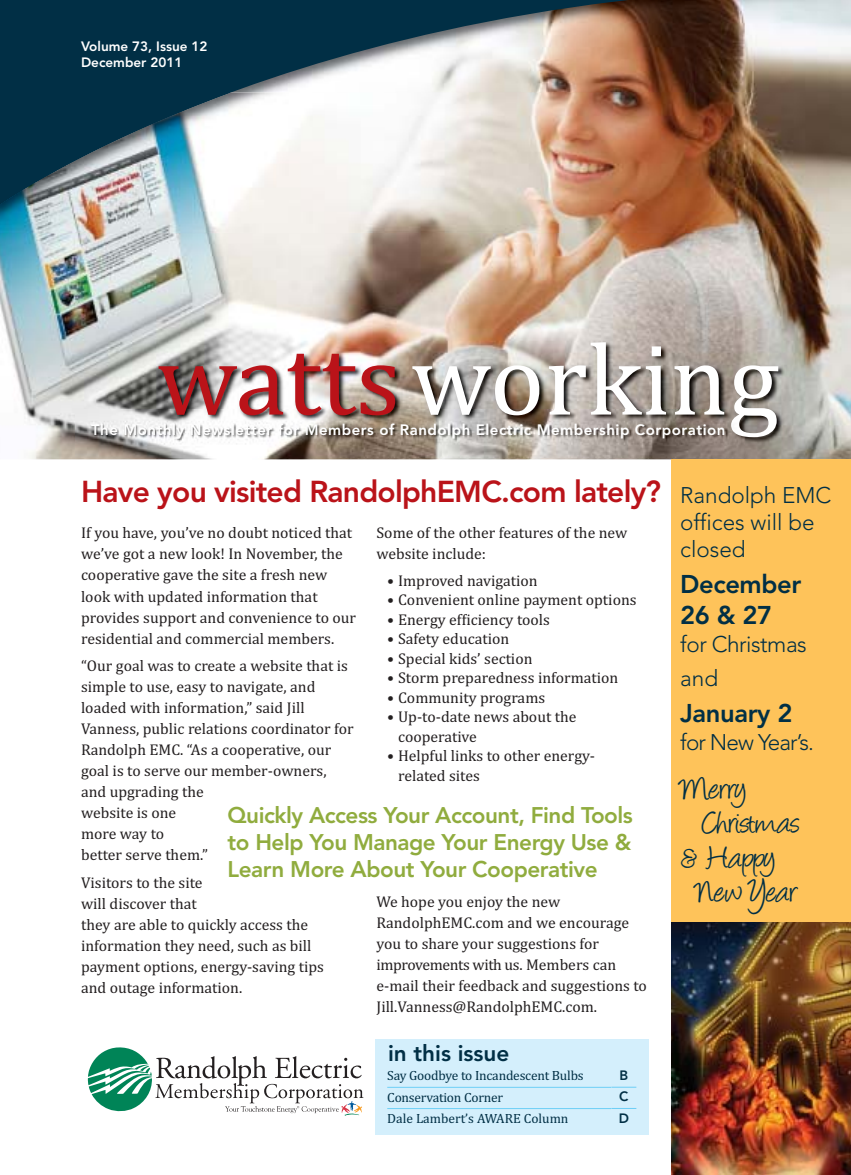
<style>
.page{position:relative;width:851px;height:1175px;background:#fff}
.page>*{position:absolute;margin:0;border:0;box-sizing:border-box;transform-origin:0 0}
.t1{font:103.5px "Cambria";color:#fff}
.t2{font:36px "Angelina";letter-spacing:-.005em;color:#012f45}
.t3{font:800 30px "Avenir";letter-spacing:-.025em;color:#ba1319}
.t4{font:800 25.5px/30.6px "Avenir";letter-spacing:-.015em;color:#012f45}
.t5{font:800 22.5px/27px "Avenir";letter-spacing:-.02em;color:#90ac3e;text-align:justify}
.t6{font:300 22.5px/27px "Avenir";color:#012f45}
.t7{font:300 22.5px/33.8px "Avenir";letter-spacing:-.02em;color:#012f45}
.t8{font:300 22.5px "Avenir";letter-spacing:-.04em;color:#012f45}
.t9{font:800 22.5px "Avenir";color:#012f45}
.t10{font:15.75px/21px "Cambria";color:#231f20}
.t11{font:800 15px "Avenir";letter-spacing:.035em;color:#fff}
.t12{font:13.5px/21.3px "Cambria";letter-spacing:-.015em;color:#012f45}
.t13{font:800 13.5px/16.5px "Avenir";color:#fff}
.t14{font:800 13.5px/21.3px "Avenir";color:#012f45;text-align:justify}
.s1{color:#ba1319}
</style>
<div class="page">
<svg style="left:88px;top:1047px;width:275px;height:68px"></svg>
<svg style="left:0;top:0;width:850px;height:92px;background:#5f6b6f"></svg>
<img style="left:0;top:92px;width:850px;height:367px">
<img style="left:0;top:92px;width:231px;height:113px">
<img style="left:75px;top:409px;width:669px;height:48px">
<img style="left:158px;top:409px;width:198px;height:6px">
<img style="left:361px;top:409px;width:34px;height:6px">
<img style="left:412px;top:409px;width:312px;height:6px">
<div style="left:375px;top:1040px;width:273px;height:29px;background:#d4effc"></div>
<div style="left:375px;top:1069px;width:236px;height:65px;background:#d4effc"></div>
<hr style="left:387px;top:1087px;width:224px;height:1px;background:#6dcff6">
<hr style="left:387px;top:1108px;width:224px;height:1px;background:#6dcff6">
<div style="left:611px;top:1069px;width:37px;height:65px;background:#d4effc"></div>
<svg style="left:611px;top:1087px;width:25px;height:1px"></svg>
<svg style="left:611px;top:1108px;width:25px;height:1px"></svg>
<div style="left:671px;top:459px;width:179px;height:463px;background:#fec35a"></div>
<img style="left:671px;top:922px;width:179px;height:252px">
<p class="t13" style="left:81px;top:39px;width:128px">Volume 73, Issue 12<br>December 2011</p>
<h1 class="t1" style="left:157px;top:342px;width:623px"><span class="s1">watts</span>working</h1>
<p class="t11" style="left:91px;top:424px;width:636px">The Monthly Newsletter for Members of Randolph Electric Membership Corporation</p>
<h3 class="t3" style="left:81px;top:479px;width:581px">Have you visited RandolphEMC.com lately?</h3>
<p class="t10" style="left:376px;top:524px;width:252px">Some of the other features of the new website include:</p>
<p class="t10" style="left:387px;top:571px;width:152px">• Improved navigation</p>
<p class="t10" style="left:387px;top:591px;width:251px">• Convenient online payment options</p>
<p class="t10" style="left:387px;top:610px;width:164px">• Energy efficiency tools</p>
<p class="t10" style="left:387px;top:630px;width:123px">• Safety education</p>
<p class="t10" style="left:387px;top:649px;width:147px">• Special kids’ section</p>
<p class="t10" style="left:387px;top:669px;width:232px">• Storm preparedness information</p>
<p class="t10" style="left:387px;top:688px;width:159px">• Community programs</p>
<p class="t10" style="left:398px;top:708px;width:180px;line-height:19.5px;text-indent:-11px">• Up‐to‐date news about the cooperative</p>
<p class="t10" style="left:398px;top:747px;width:198px;line-height:19.5px;text-indent:-11px">• Helpful links to other energy‐ related sites</p>
<p class="t10" style="left:81px;top:524px;width:276px">If you have, you’ve no doubt noticed that we’ve got a new look! In November, the cooperative gave the site a fresh new look with updated information that provides support and convenience to our residential and commercial members.</p>
<p class="t10" style="left:81px;top:657px;width:274px">“Our goal was to create a website that is simple to use, easy to navigate, and loaded with information,” said Jill<br>Vanness, public relations coordinator for<br>Randolph EMC. “As a cooperative, our goal is to serve our member‐owners, and upgrading the<br>website is one<br>more way to<br>better serve them.”</p>
<p class="t10" style="left:81px;top:873px;width:244px">Visitors to the site<br>will discover that<br>they are able to quickly access the information they need, such as bill payment options, energy‐saving tips and outage information.</p>
<h3 class="t5" style="left:227px;top:803px;width:407px">Quickly Access Your Account, Find Tools to Help You Manage Your Energy Use &amp; Learn More About Your Cooperative</h3>
<p class="t10" style="left:376px;top:892px;width:272px">We hope you enjoy the new RandolphEMC.com and we encourage you to share your suggestions for improvements with us. Members can e‐mail their feedback and suggestions to Jill.Vanness@RandolphEMC.com.</p>
<h3 class="t9" style="left:388px;top:1043px;width:123px">in this issue</h3>
<p class="t12" style="left:387px;top:1066px;width:198px">Say Goodbye to Incandescent Bulbs<br>Conservation Corner<br>Dale Lambert’s AWARE Column</p>
<p class="t14" style="left:618px;top:1065px;width:12px">B C D</p>
<h3 class="t6" style="left:680px;top:484px;width:153px">Randolph EMC offices will be closed</h3>
<h3 class="t4" style="left:680px;top:571px;width:122px">December<br>26 &amp; 27</h3>
<h3 class="t7" style="left:680px;top:629px;width:128px">for Christmas and</h3>
<h3 class="t4" style="left:680px;top:700px;width:114px">January 2</h3>
<h3 class="t8" style="left:680px;top:733px;width:135px">for New Year’s.</h3>
<h2 class="t2" style="left:680px;top:763px;width:68px">Merry</h2>
<h2 class="t2" style="left:702px;top:797px;width:99px">Christmas</h2>
<h2 class="t2" style="left:680px;top:832px;width:97px">&amp; Happy</h2>
<h2 class="t2" style="left:695px;top:866px;width:105px">New Year</h2>
</div>
